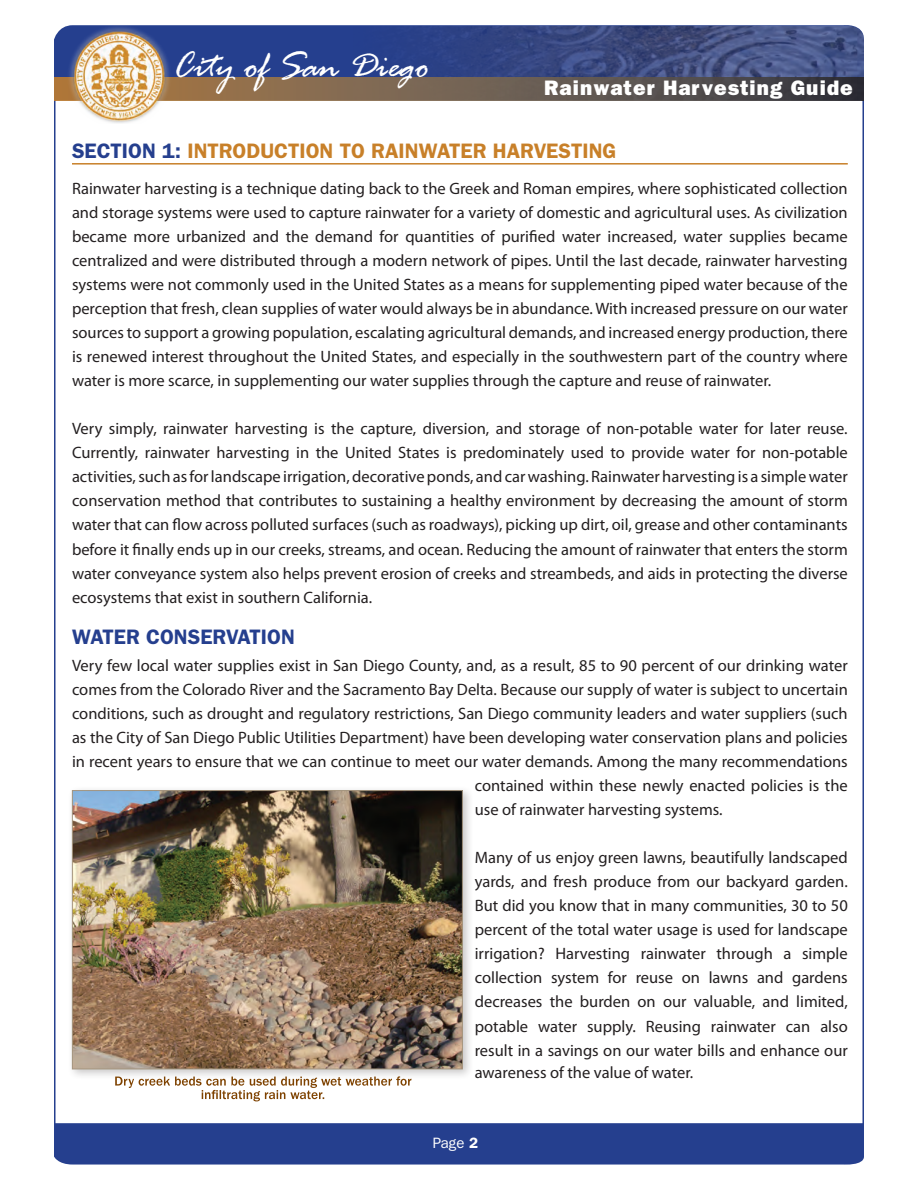
<style>
.page{position:relative;width:918px;height:1188px;background:#fff}
.page>*{position:absolute;margin:0;border:0;box-sizing:border-box;transform-origin:0 0}
.t1{font:italic 39.45px "Rage";color:#fff}
.t2{font:600 21px "ITC Franklin Gothic Std";color:#c88029}
.t3{font:21px "ITC Franklin Gothic Std Hvy";letter-spacing:.05em;color:#fff}
.t4{font:600 21px "ITC Franklin Gothic Std";letter-spacing:-.01em;color:#253f8e}
.t5{font:16.5px/24px "Myriad Pro";color:#231f20;text-align:justify}
.t6{font:15px "ITC Franklin Gothic Std";color:#fff}
.s1{color:#253f8e}
.s2{font-weight:600}
</style>
<div class="page">
<svg style="left:54px;top:25px;width:799px;height:75px;background:#2b4490"></svg>
<img style="left:304px;top:26px;width:560px;height:74px">
<svg style="left:55px;top:77px;width:808px;height:23px;background:#6b5a4c"></svg>
<div style="left:54px;top:1123px;width:810px;height:42px;background:#253f8e"></div>
<img style="left:67px;top:25px;width:106px;height:98px">
<hr style="left:72px;top:163px;width:776px;height:2px;background:#c88029">
<div style="left:67px;top:785px;width:407px;height:295px;background:#231f20;opacity:.25"></div>
<img style="left:74px;top:792px;width:387px;height:275px">
<div style="left:72px;top:790px;width:391px;height:279px;border:1px solid #a59680"></div>
<svg style="left:115px;top:1076px;width:296px;height:25px"></svg>
<h1 class="t1" style="left:172px;top:44px;width:259px">City of San Diego</h1>
<p class="t3" style="left:544px;top:76px;width:310px">Rainwater Harvesting Guide</p>
<p class="t4" style="left:72px;top:139px;width:26px">SECTION</p>
<p class="t2" style="left:162px;top:139px;width:46px"><span class="s1">1:</span> INTROD</p>
<p class="t2" style="left:260px;top:139px;width:27px">UCTION</p>
<p class="t2" style="left:340px;top:139px;width:59px">TO RAINWATER</p>
<p class="t2" style="left:493px;top:139px;width:66px">HARVESTIN</p>
<p class="t2" style="left:603px;top:139px;width:15px">G</p>
<p class="t5" style="left:72px;top:177px;width:777px">Rainwater harvesting is a technique dating back to the Greek and Roman empires, where sophisticated collection and storage systems were used to capture rainwater for a variety of domestic and agricultural uses. As civilization became more urbanized and the demand for quantities of purified water increased, water supplies became centralized and were distributed through a modern network of pipes. Until the last decade, rainwater harvesting systems were not commonly used in the United States as a means for supplementing piped water because of the perception that fresh, clean supplies of water would always be in abundance. With increased pressure on our water sources to support a growing population, escalating agricultural demands, and increased energy production, there is renewed interest throughout the United States, and especially in the southwestern part of the country where water is more scarce, in supplementing our water supplies through the capture and reuse of rainwater.</p>
<p class="t5" style="left:72px;top:417px;width:777px">Very simply, rainwater harvesting is the capture, diversion, and storage of non-potable water for later reuse.<br>Currently, rainwater harvesting in the United States is predominately used to provide water for non-potable activities, such as for landscape irrigation, decorative ponds, and car washing. Rainwater harvesting is a simple water conservation method that contributes to sustaining a healthy environment by decreasing the amount of storm water that can flow across polluted surfaces (such as roadways), picking up dirt, oil, grease and other contaminants before it finally ends up in our creeks, streams, and ocean. Reducing the amount of rainwater that enters the storm water conveyance system also helps prevent erosion of creeks and streambeds, and aids in protecting the diverse ecosystems that exist in southern California.</p>
<p class="t4" style="left:72px;top:625px;width:23px">WATER</p>
<p class="t4" style="left:146px;top:625px;width:28px">CONSER</p>
<p class="t4" style="left:226px;top:625px;width:16px">VATION</p>
<p class="t5" style="left:72px;top:654px;width:777px">Very few local water supplies exist in San Diego County, and, as a result, 85 to 90 percent of our drinking water</p>
<p class="t5" style="left:72px;top:678px;width:777px">comes from the Colorado River and the Sacramento Bay Delta. Because our supply of water is subject to uncertain</p>
<p class="t5" style="left:72px;top:702px;width:777px">conditions, such as drought and regulatory restrictions, San Diego community leaders and water suppliers (such</p>
<p class="t5" style="left:72px;top:726px;width:777px">as the City of San Diego Public Utilities Department) have been developing water conservation plans and policies</p>
<p class="t5" style="left:72px;top:750px;width:777px">in recent years to ensure that we can continue to meet our water demands. Among the many recommendations</p>
<p class="t5" style="left:475px;top:774px;width:375px">contained within these newly enacted policies is the</p>
<p class="t5" style="left:475px;top:798px;width:249px">use of rainwater harvesting systems.</p>
<p class="t5" style="left:475px;top:846px;width:375px">Many of us enjoy green lawns, beautifully landscaped yards, and fresh produce from our backyard garden.<br>But did you know that in many communities, 30 to 50 percent of the total water usage is used for landscape irrigation? Harvesting rainwater through a simple collection system for reuse on lawns and gardens decreases the burden on our valuable, and limited, potable water supply. Reusing rainwater can also result in a savings on our water bills and enhance our</p>
<p class="t5" style="left:475px;top:1060px;width:220px">awareness of the value of water.</p>
<p class="t6" style="left:433px;top:1134px;width:47px">Page <span class="s2">2</span></p>
</div>
